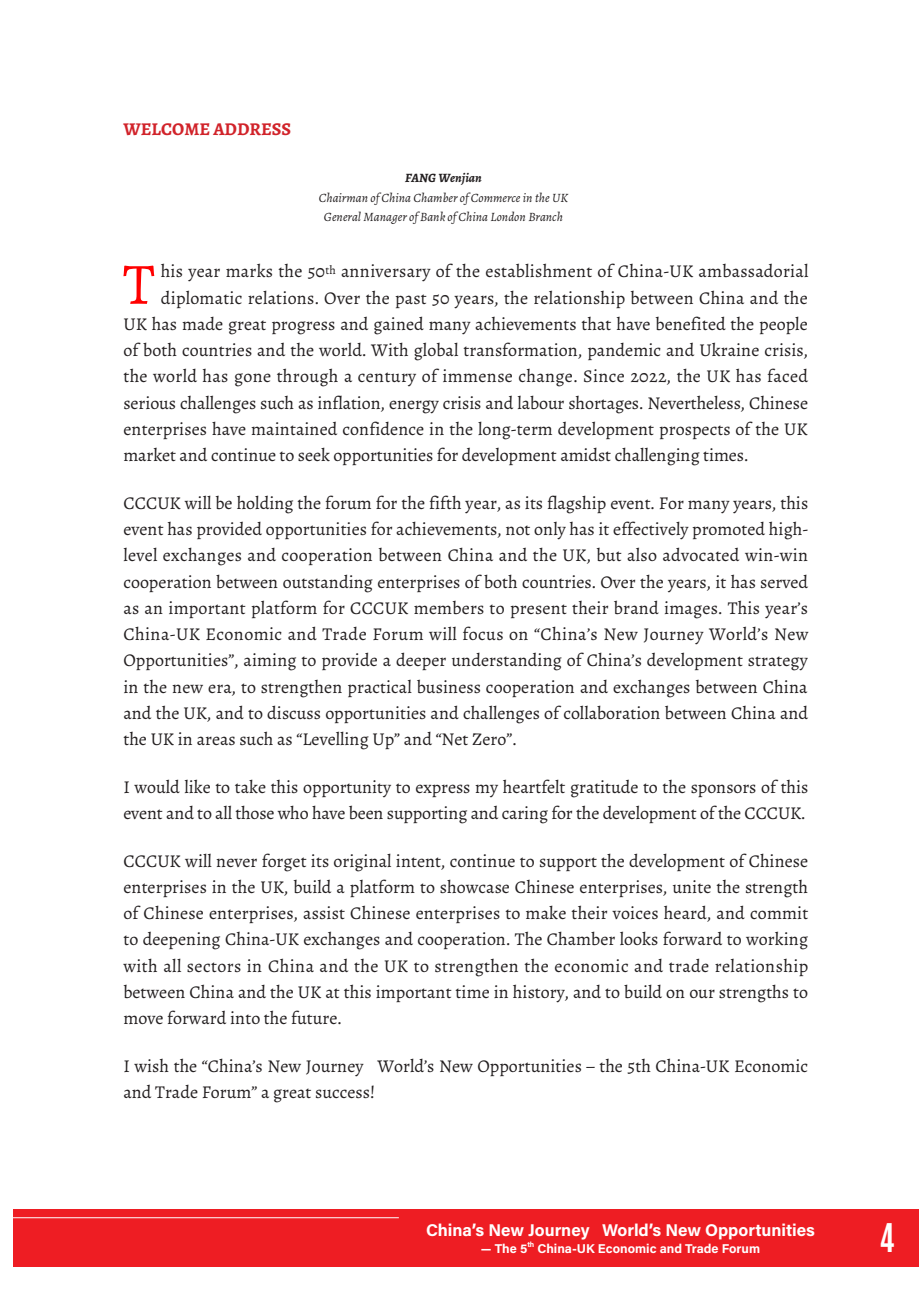
<style>
.page{position:relative;width:919px;height:1289px;background:#fff}
.page>*{position:absolute;margin:0;border:0;box-sizing:border-box;transform-origin:0 0}
.英文段落首字加大{font:58.65px "Alegreya";color:#f00}
.t1{font:700 33px "Antonio";color:#fff}
.英文段落文字{font:18px/26.2px "Alegreya";color:#231f20;text-align:justify}
.英文段落首字加大-2{font:18px "Alegreya";letter-spacing:.005em;color:#231f20}
.英文标题小{font:700 18px "Alegreya";color:#d1232a}
.t2{font:700 16.95px "Acumin Pro";color:#fff}
.英文照片职务{font:italic 12.75px "Alegreya";color:#231f20}
.t3{font:700 12.75px "Acumin Pro";color:#fff}
.英文照片名字{font:italic 700 12.75px "Alegreya";color:#231f20}
.t4{font:700 7.5px "Acumin Pro";color:#fff}
</style>
<div class="page">
<div style="left:906px;top:1209px;width:12px;height:57px;background:#ee1d23"></div>
<div style="left:13px;top:1209px;width:893px;height:57px;background:#ee1d23"></div>
<hr style="left:13px;top:1217px;width:386px;height:1px;background:#fff">
<p class="英文标题小" style="left:123px;top:117px;width:169px">WELCOME ADDRESS</p>
<p class="英文照片名字" style="left:405px;top:170px;width:78px">FANG Wenjian</p>
<p class="英文照片职务" style="left:319px;top:190px;width:251px">Chairman of China Chamber of Commerce in the UK</p>
<p class="英文照片职务" style="left:324px;top:209px;width:240px">General Manager of Bank of China London Branch</p>
<p class="英文段落首字加大" style="left:123px;top:248px;width:34px">T</p>
<p class="英文段落首字加大-2" style="left:161px;top:260px;width:649px">his year marks the 50<sup>th</sup> anniversary of the establishment of China-UK ambassadorial</p>
<p class="英文段落首字加大-2" style="left:161px;top:287px;width:648px">diplomatic relations. Over the past 50 years, the relationship between China and the</p>
<p class="英文段落首字加大-2" style="left:123px;top:313px;width:685px">UK has made great progress and gained many achievements that have benefited the people</p>
<p class="英文段落首字加大-2" style="left:123px;top:339px;width:686px">of both countries and the world. With global transformation, pandemic and Ukraine crisis,</p>
<p class="英文段落首字加大-2" style="left:123px;top:365px;width:686px">the world has gone through a century of immense change. Since 2022, the UK has faced</p>
<p class="英文段落首字加大-2" style="left:123px;top:392px;width:686px">serious challenges such as inflation, energy crisis and labour shortages. Nevertheless, Chinese</p>
<p class="英文段落首字加大-2" style="left:123px;top:418px;width:686px">enterprises have maintained confidence in the long-term development prospects of the UK</p>
<p class="英文段落首字加大-2" style="left:123px;top:444px;width:626px">market and continue to seek opportunities for development amidst challenging times.</p>
<p class="英文段落文字" style="left:123px;top:490px;width:686px">CCCUK will be holding the forum for the fifth year, as its flagship event. For many years, this event has provided opportunities for achievements, not only has it effectively promoted high&shy;level exchanges and cooperation between China and the UK, but also advocated win-win cooperation between outstanding enterprises of both countries. Over the years, it has served as an important platform for CCCUK members to present their brand images. This year’s China-UK Economic and Trade Forum will focus on “China’s New Journey World’s New Opportunities”, aiming to provide a deeper understanding of China’s development strategy in the new era, to strengthen practical business cooperation and exchanges between China and the UK, and to discuss opportunities and challenges of collaboration between China and the UK in areas such as “Levelling Up” and “Net Zero”.</p>
<p class="英文段落文字" style="left:123px;top:773px;width:686px">I would like to take this opportunity to express my heartfelt gratitude to the sponsors of this event and to all those who have been supporting and caring for the development of the CCCUK.</p>
<p class="英文段落文字" style="left:123px;top:847px;width:686px">CCCUK will never forget its original intent, continue to support the development of Chinese enterprises in the UK, build a platform to showcase Chinese enterprises, unite the strength of Chinese enterprises, assist Chinese enterprises to make their voices heard, and commit to deepening China-UK exchanges and cooperation. The Chamber looks forward to working with all sectors in China and the UK to strengthen the economic and trade relationship between China and the UK at this important time in history, and to build on our strengths to move forward into the future.</p>
<p class="英文段落文字" style="left:123px;top:1052px;width:686px">I wish the “China’s New Journey World’s New Opportunities – the 5th China-UK Economic and Trade Forum” a great success!</p>
<p class="t2" style="left:426px;top:1218px;width:390px">China’s New Journey World’s New Opportunities</p>
<p class="t3" style="left:481px;top:1239px;width:48px">— The 5</p>
<p class="t4" style="left:527px;top:1238px;width:9px">th</p>
<p class="t3" style="left:537px;top:1239px;width:224px">China-UK Economic and Trade Forum</p>
<h2 class="t1" style="left:879px;top:1212px;width:17px">4</h2>
</div>
